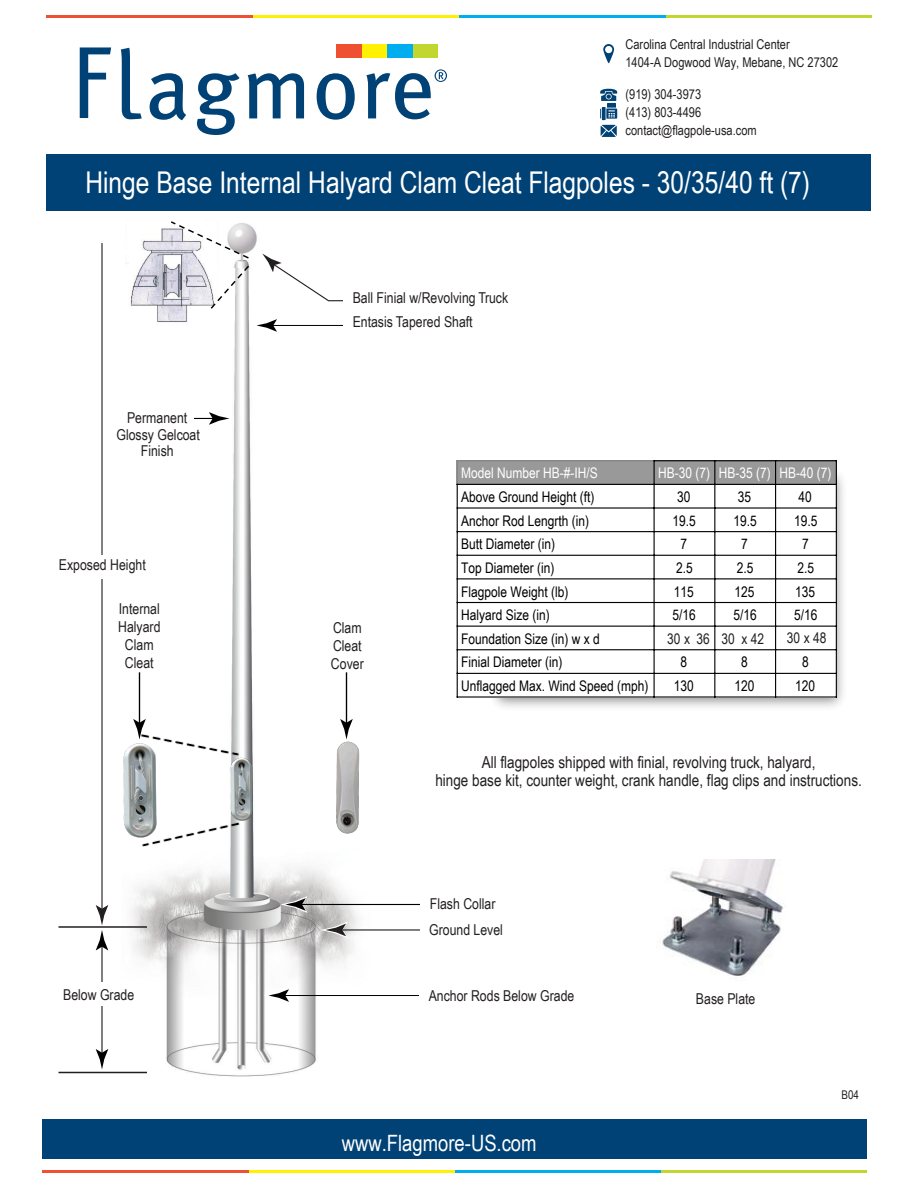
<style>
.page{position:relative;width:918px;height:1188px;background:#fff}
.page>*{position:absolute;margin:0;border:0;box-sizing:border-box;transform-origin:0 0}
.t1{font:30px "Arial Narrow";color:#fff}
.t2{font:22.5px "Arial Narrow";color:#fff}
.t3{font:16.5px/18px "Arial Narrow";color:#231f20;text-align:center}
.t4{font:15px/18px "Arial Narrow";color:#231f20}
.t5{font:14.7px/23.7px "Arial Narrow";color:#000}
.t6{font:14.7px "Arial Narrow";color:#fff}
.t7{font:14.7px "Arial Narrow";color:#231f20}
.t8{font:13.5px/17.9px "Arial Narrow";color:#231f20}
.t9{font:12px "Arial Narrow";color:#231f20}
</style>
<div class="page">
<div style="left:413px;top:44px;width:25px;height:14px;background:#c1d72f"></div>
<div style="left:387px;top:44px;width:26px;height:14px;background:#00aeef"></div>
<div style="left:362px;top:44px;width:25px;height:14px;background:#fff101"></div>
<div style="left:336px;top:44px;width:26px;height:14px;background:#ef5032"></div>
<svg style="left:121px;top:48px;width:21px;height:71px"></svg>
<svg style="left:150px;top:73px;width:36px;height:47px"></svg>
<svg style="left:197px;top:73px;width:43px;height:62px"></svg>
<svg style="left:248px;top:73px;width:56px;height:45px"></svg>
<svg style="left:317px;top:73px;width:38px;height:47px"></svg>
<svg style="left:80px;top:47px;width:31px;height:71px"></svg>
<svg style="left:366px;top:69px;width:81px;height:50px"></svg>
<hr style="left:665px;top:15px;width:206px;height:3px;background:#c1d72f">
<hr style="left:459px;top:15px;width:206px;height:3px;background:#00aeef">
<hr style="left:253px;top:15px;width:206px;height:3px;background:#fff101">
<hr style="left:47px;top:15px;width:206px;height:3px;background:#ef5032">
<div style="left:47px;top:154px;width:824px;height:57px;background:#004275"></div>
<img style="left:110px;top:338px;width:280px;height:739px">
<hr style="left:101px;top:243px;width:2px;height:673px;background:#231f20">
<hr style="left:102px;top:945px;width:1px;height:109px;background:#000">
<svg style="left:94px;top:1047px;width:16px;height:27px"></svg>
<svg style="left:95px;top:905px;width:14px;height:47px"></svg>
<div style="left:44px;top:555px;width:117px;height:24px;background:#fff"></div>
<div style="left:44px;top:982px;width:117px;height:24px;background:#fff"></div>
<hr style="left:341px;top:930px;width:109px;height:1px;background:#000">
<svg style="left:320px;top:922px;width:28px;height:16px"></svg>
<div style="left:420px;top:916px;width:117px;height:24px;background:#fff"></div>
<hr style="left:284px;top:995px;width:166px;height:1px;background:#000">
<svg style="left:263px;top:987px;width:28px;height:17px"></svg>
<div style="left:420px;top:982px;width:117px;height:24px;background:#fff"></div>
<hr style="left:59px;top:926px;width:88px;height:2px;background:#231f20">
<hr style="left:59px;top:1072px;width:88px;height:1px;background:#231f20">
<hr style="left:300px;top:904px;width:166px;height:1px;background:#000">
<svg style="left:280px;top:896px;width:27px;height:17px"></svg>
<div style="left:421px;top:874px;width:117px;height:56px;background:#fff"></div>
<div style="left:344px;top:286px;width:213px;height:59px;background:#fff"></div>
<hr style="left:184px;top:418px;width:30px;height:1px;background:#000">
<svg style="left:207px;top:410px;width:27px;height:17px"></svg>
<div style="left:117px;top:406px;width:76px;height:24px;background:#fff"></div>
<img style="left:130px;top:240px;width:26px;height:66px">
<svg style="left:156px;top:221px;width:187px;height:117px"></svg>
<svg style="left:601px;top:125px;width:16px;height:12px"></svg>
<svg style="left:603px;top:44px;width:11px;height:19px"></svg>
<svg style="left:600px;top:89px;width:17px;height:30px"></svg>
<div style="left:43px;top:1119px;width:824px;height:40px;background:#004275"></div>
<hr style="left:661px;top:1170px;width:206px;height:3px;background:#c1d72f">
<hr style="left:454px;top:1170px;width:207px;height:3px;background:#00aeef">
<hr style="left:248px;top:1170px;width:206px;height:3px;background:#fff101">
<hr style="left:42px;top:1170px;width:206px;height:3px;background:#ef5032">
<img style="left:101px;top:715px;width:151px;height:147px">
<img style="left:170px;top:739px;width:135px;height:98px">
<img style="left:305px;top:733px;width:85px;height:118px">
<hr style="left:139px;top:672px;width:1px;height:51px;background:#000">
<hr style="left:346px;top:672px;width:1px;height:51px;background:#000">
<svg style="left:133px;top:719px;width:13px;height:21px"></svg>
<svg style="left:340px;top:719px;width:13px;height:21px"></svg>
<img style="left:139px;top:818px;width:102px;height:34px">
<img style="left:139px;top:728px;width:102px;height:31px">
<img style="left:494px;top:474px;width:349px;height:233px">
<div style="left:458px;top:485px;width:379px;height:213px;background:#fff"></div>
<div style="left:457px;top:460px;width:380px;height:25px;background:#999"></div>
<svg style="left:457px;top:460px;width:197px;height:24px"></svg>
<hr style="left:457px;top:484px;width:1px;height:214px;background:#000">
<hr style="left:654px;top:460px;width:1px;height:238px;background:#000">
<hr style="left:714px;top:460px;width:1px;height:238px;background:#000">
<hr style="left:775px;top:460px;width:1px;height:238px;background:#000">
<hr style="left:654px;top:460px;width:183px;height:1px;background:#000">
<hr style="left:457px;top:484px;width:380px;height:1px;background:#000">
<hr style="left:457px;top:507px;width:380px;height:2px;background:#000">
<hr style="left:457px;top:531px;width:380px;height:1px;background:#000">
<hr style="left:457px;top:555px;width:380px;height:1px;background:#000">
<hr style="left:457px;top:578px;width:380px;height:1px;background:#000">
<hr style="left:457px;top:602px;width:380px;height:1px;background:#000">
<hr style="left:457px;top:626px;width:380px;height:1px;background:#000">
<hr style="left:457px;top:649px;width:380px;height:1px;background:#000">
<hr style="left:457px;top:673px;width:380px;height:1px;background:#000">
<hr style="left:457px;top:696px;width:380px;height:2px;background:#000">
<hr style="left:836px;top:460px;width:1px;height:238px;background:#000">
<img style="left:659px;top:859px;width:125px;height:120px">
<p class="t8" style="left:626px;top:35px;width:214px">Carolina Central Industrial Center<br>1404-A Dogwood Way, Mebane, NC 27302</p>
<p class="t8" style="left:626px;top:84px;width:133px">(919) 304-3973<br>(413) 803-4496 contact@flagpole-usa.com</p>
<h1 class="t1" style="left:85px;top:160px;width:726px">Hinge Base Internal Halyard Clam Cleat Flagpoles - 30/35/40 ft (7)</h1>
<p class="t4" style="left:117px;top:409px;width:85px;line-height:16.5px;text-align:center">Permanent<br>Glossy Gelcoat<br>Finish</p>
<p class="t4" style="left:59px;top:555px;width:88px">Exposed Height</p>
<p class="t4" style="left:118px;top:599px;width:44px;text-align:center">Internal<br>Halyard<br>Clam<br>Cleat</p>
<p class="t4" style="left:353px;top:285px;width:157px;line-height:24px">Ball Finial w/Revolving Truck<br>Entasis Tapered Shaft</p>
<p class="t4" style="left:331px;top:618px;width:34px">Clam<br>Cleat<br>Cover</p>
<p class="t6" style="left:461px;top:463px;width:138px">Model Number HB-#-IH/S</p>
<p class="t6" style="left:658px;top:463px;width:175px">HB-30 (7) HB-35 (7) HB-40 (7)</p>
<p class="t5" style="left:461px;top:485px;width:135px">Above Ground Height (ft)</p>
<p class="t5" style="left:677px;top:485px;width:15px">30</p>
<p class="t5" style="left:738px;top:485px;width:15px">35</p>
<p class="t5" style="left:799px;top:485px;width:15px">40</p>
<p class="t5" style="left:461px;top:508px;width:129px">Anchor Rod Lengrth (in)</p>
<p class="t5" style="left:673px;top:508px;width:25px">19.5</p>
<p class="t5" style="left:733px;top:508px;width:25px">19.5</p>
<p class="t5" style="left:794px;top:508px;width:25px">19.5</p>
<p class="t5" style="left:461px;top:532px;width:95px">Butt Diameter (in)</p>
<p class="t5" style="left:681px;top:532px;width:8px">7</p>
<p class="t5" style="left:741px;top:532px;width:8px">7</p>
<p class="t5" style="left:802px;top:532px;width:8px">7</p>
<p class="t5" style="left:461px;top:555px;width:95px">Top Diameter (in)</p>
<p class="t5" style="left:676px;top:555px;width:18px">2.5</p>
<p class="t5" style="left:737px;top:555px;width:18px">2.5</p>
<p class="t5" style="left:798px;top:555px;width:18px">2.5</p>
<p class="t5" style="left:461px;top:579px;width:109px">Flagpole Weight (lb)</p>
<p class="t5" style="left:674px;top:579px;width:22px">115</p>
<p class="t5" style="left:735px;top:579px;width:22px">125</p>
<p class="t5" style="left:795px;top:579px;width:22px">135</p>
<p class="t5" style="left:461px;top:603px;width:90px">Halyard Size (in)</p>
<p class="t5" style="left:673px;top:603px;width:25px">5/16</p>
<p class="t5" style="left:733px;top:603px;width:25px">5/16</p>
<p class="t5" style="left:794px;top:603px;width:25px">5/16</p>
<p class="t5" style="left:461px;top:626px;width:140px">Foundation Size (in) w x d<br>Finial Diameter (in)</p>
<p class="t7" style="left:667px;top:628px;width:99px">30 x 36 30 x 42</p>
<p class="t7" style="left:787px;top:627px;width:41px">30 x 48</p>
<p class="t5" style="left:681px;top:650px;width:8px">8</p>
<p class="t5" style="left:741px;top:650px;width:8px">8</p>
<p class="t5" style="left:802px;top:650px;width:8px">8</p>
<p class="t5" style="left:461px;top:674px;width:189px">Unflagged Max. Wind Speed (mph)</p>
<p class="t5" style="left:674px;top:674px;width:22px">130</p>
<p class="t5" style="left:735px;top:674px;width:22px">120</p>
<p class="t5" style="left:795px;top:674px;width:22px">120</p>
<p class="t3" style="left:435px;top:752px;width:428px">All flagpoles shipped with finial, revolving truck, halyard,<br>hinge base kit, counter weight, crank handle, flag clips and instructions.</p>
<p class="t4" style="left:429px;top:891px;width:75px;line-height:26px">Flash Collar<br>Ground Level</p>
<p class="t4" style="left:63px;top:985px;width:73px">Below Grade</p>
<p class="t4" style="left:429px;top:986px;width:147px">Anchor Rods Below Grade</p>
<h2 class="t2" style="left:342px;top:1126px;width:196px">www.Flagmore-US.com</h2>
<p class="t4" style="left:696px;top:989px;width:61px">Base Plate</p>
<p class="t9" style="left:841px;top:1086px;width:19px">B04</p>
</div>
